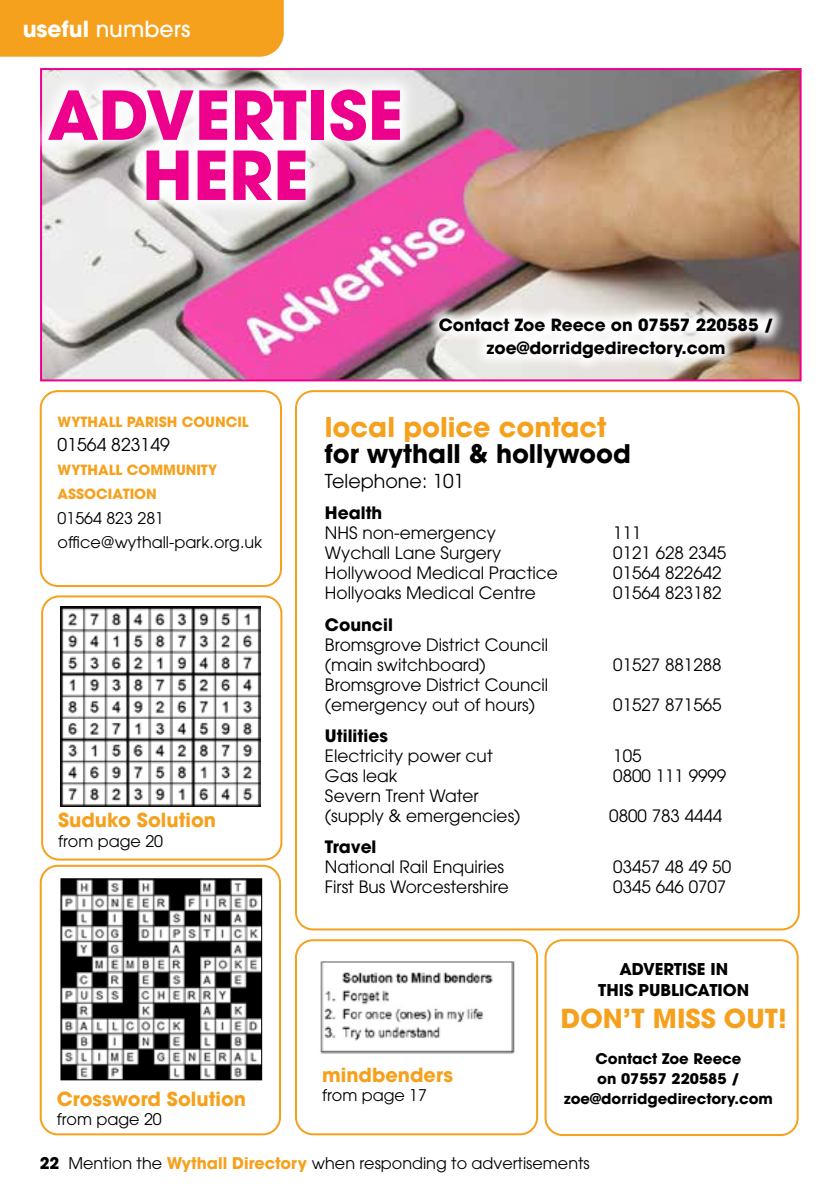
<style>
.page{position:relative;width:840px;height:1191px;background:#fff}
.page>*{position:absolute;margin:0;border:0;box-sizing:border-box;transform-origin:0 0}
.t1{font:700 66.8px/60.2px "ITC Avant Garde Pro";color:#ec008c;text-align:center}
.t2{font:700 27px "ITC Avant Garde Pro";color:#f6a11d}
.t3{font:700 26px "ITC Avant Garde Pro";color:#f6a11d}
.t4{font:700 25.4px "ITC Avant Garde Pro";color:#000}
.t5{font:500 22px "ITC Avant Garde Pro";color:#fff}
.t6{font:700 19.2px "ITC Avant Garde Pro";color:#f6a11d}
.t7{font:19px "ITC Avant Garde Pro";color:#000}
.t8{font:17.6px "ITC Avant Garde Pro";color:#000}
.t9{font:17px/20px "ITC Avant Garde Pro";color:#000}
.t10{font:700 17px "ITC Avant Garde Pro";color:#000}
.t11{font:700 16.8px/23px "ITC Avant Garde Pro";color:#000;text-align:center}
.t12{font:700 16.2px/21px "ITC Avant Garde Pro";color:#000;text-align:center}
.t13{font:16px/24.2px "ITC Avant Garde Pro";color:#000}
.t14{font:700 14.6px/20px "ITC Avant Garde Pro";color:#000;text-align:center}
.t15{font:700 14px/24.2px "ITC Avant Garde Pro";color:#f6a11d}
.s1{font-weight:700}
.s2{font-weight:700;color:#f6a11d}
</style>
<div class="page">
<div style="left:0;top:0;width:283px;height:57px;background:#f6a11d"></div>
<div style="left:295px;top:939px;width:243px;height:196px;border:2px solid #f6a11d;border-radius:17px"></div>
<img style="left:320px;top:961px;width:195px;height:93px">
<div style="left:41px;top:595px;width:241px;height:265px;border:2px solid #f6a11d;border-radius:17px"></div>
<div style="left:40px;top:865px;width:241px;height:270px;border:2px solid #f6a11d;border-radius:17px"></div>
<img style="left:62px;top:880px;width:198px;height:198px">
<div style="left:60px;top:878px;width:202px;height:202px;border:1px solid #000"></div>
<img style="left:60px;top:607px;width:200px;height:200px">
<div style="left:295px;top:390px;width:504px;height:540px;border:2px solid #f6a11d;border-radius:17px"></div>
<div style="left:40px;top:390px;width:242px;height:197px;border:2px solid #f6a11d;border-radius:17px"></div>
<div style="left:544px;top:939px;width:254px;height:197px;border:2px solid #f6a11d;border-radius:17px"></div>
<img style="left:43px;top:71px;width:755px;height:307px">
<div style="left:40px;top:68px;width:761px;height:313px;border:2px solid #ec008c"></div>
<svg style="left:40px;top:71px;width:378px;height:147px;fill:#f7f7f6"></svg>
<svg style="left:425px;top:304px;width:361px;height:69px"></svg>
<p class="t5" style="left:23px;top:14px;width:169px"><span class="s1">useful</span> numbers</p>
<h1 class="t1" style="left:47px;top:84px;width:357px">ADVERTISE<br>HERE</h1>
<p class="t11" style="left:438px;top:313px;width:336px">Contact Zoe Reece on 07557 220585 / zoe@dorridgedirectory.com</p>
<p class="t15" style="left:58px;top:409px;width:192px">WYTHALL PARISH COUNCIL</p>
<p class="t8" style="left:58px;top:433px;width:114px">01564 823149</p>
<p class="t15" style="left:58px;top:458px;width:161px">WYTHALL COMMUNITY<br>ASSOCIATION</p>
<p class="t13" style="left:58px;top:505px;width:206px">01564 823 281 office@wythall-park.org.uk</p>
<p class="t6" style="left:58px;top:807px;width:159px">Suduko Solution</p>
<p class="t13" style="left:58px;top:828px;width:106px">from page 20</p>
<p class="t6" style="left:57px;top:1086px;width:191px">Crossword Solution</p>
<p class="t13" style="left:57px;top:1107px;width:106px">from page 20</p>
<h2 class="t2" style="left:325px;top:409px;width:283px">local police contact</h2>
<h3 class="t4" style="left:325px;top:436px;width:307px">for wythall &amp; hollywood</h3>
<p class="t7" style="left:325px;top:469px;width:141px">Telephone: 101</p>
<p class="t10" style="left:325px;top:502px;width:59px">Health</p>
<p class="t9" style="left:325px;top:523px;width:172px">NHS non-emergency</p>
<p class="t9" style="left:613px;top:523px;width:30px">111</p>
<p class="t9" style="left:325px;top:543px;width:178px">Wychall Lane Surgery</p>
<p class="t9" style="left:613px;top:543px;width:115px">0121 628 2345</p>
<p class="t9" style="left:325px;top:563px;width:234px">Hollywood Medical Practice</p>
<p class="t9" style="left:613px;top:563px;width:110px">01564 822642</p>
<p class="t9" style="left:325px;top:583px;width:212px">Hollyoaks Medical Centre</p>
<p class="t9" style="left:613px;top:583px;width:110px">01564 823182</p>
<p class="t10" style="left:325px;top:613px;width:69px">Council</p>
<p class="t9" style="left:325px;top:634px;width:225px">Bromsgrove District Council (main switchboard)</p>
<p class="t9" style="left:613px;top:654px;width:110px">01527 881288</p>
<p class="t9" style="left:325px;top:674px;width:225px">Bromsgrove District Council (emergency out of hours)</p>
<p class="t9" style="left:613px;top:694px;width:110px">01527 871565</p>
<p class="t10" style="left:325px;top:724px;width:64px">Utilities</p>
<p class="t9" style="left:325px;top:745px;width:169px">Electricity power cut</p>
<p class="t9" style="left:613px;top:745px;width:30px">105</p>
<p class="t9" style="left:325px;top:765px;width:74px">Gas leak</p>
<p class="t9" style="left:613px;top:765px;width:115px">0800 111 9999</p>
<p class="t9" style="left:325px;top:785px;width:197px">Severn Trent Water (supply &amp; emergencies)</p>
<p class="t9" style="left:609px;top:805px;width:115px">0800 783 4444</p>
<p class="t10" style="left:325px;top:836px;width:53px">Travel</p>
<p class="t9" style="left:325px;top:857px;width:180px">National Rail Enquiries</p>
<p class="t9" style="left:613px;top:857px;width:119px">03457 48 49 50</p>
<p class="t9" style="left:325px;top:877px;width:185px">First Bus Worcestershire</p>
<p class="t9" style="left:613px;top:877px;width:115px">0345 646 0707</p>
<p class="t6" style="left:322px;top:1061px;width:132px">mindbenders</p>
<p class="t13" style="left:322px;top:1082px;width:106px">from page 17</p>
<p class="t12" style="left:598px;top:958px;width:152px">ADVERTISE IN<br>THIS PUBLICATION</p>
<h3 class="t3" style="left:560px;top:1001px;width:227px">DON’T MISS OUT!</h3>
<p class="t14" style="left:563px;top:1048px;width:210px">Contact Zoe Reece<br>on 07557 220585 / zoe@dorridgedirectory.com</p>
<p class="t13" style="left:40px;top:1150px;width:551px"><span class="s1">22</span> Mention the <span class="s2">Wythall Directory</span> when responding to advertisements</p>
</div>
